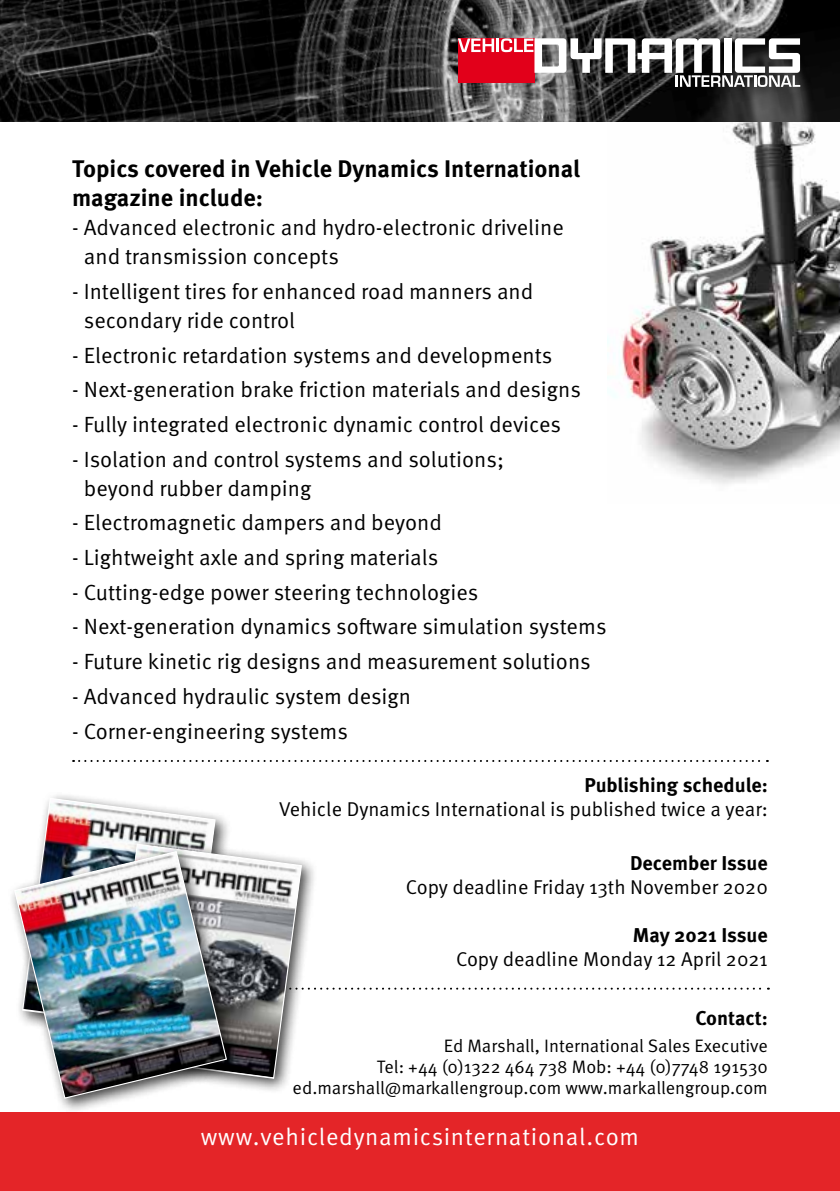
<style>
.page{position:relative;width:840px;height:1191px;background:#fff}
.page>*{position:absolute;margin:0;border:0;box-sizing:border-box;transform-origin:0 0}
.t1{font:700 24px/28.8px "Meta Pro";color:#000}
.t2{font:24px "Meta Pro Norm";letter-spacing:.03em;color:#fff}
.t3{font:22px/29px "Meta Pro Norm";color:#000}
.t4{font:20px "Meta Pro Norm";color:#000}
.t5{font:700 20px "Meta Pro";color:#000}
.t6{font:18px/21px "Meta Pro Norm";color:#000;text-align:right}
</style>
<div class="page">
<img style="left:607px;top:122px;width:232px;height:362px">
<img style="left:0;top:0;width:839px;height:122px">
<div style="left:457px;top:38px;width:77px;height:45px;background:#e2001a"></div>
<svg style="left:457px;top:38px;width:37px;height:14px"></svg>
<hr style="left:496px;top:38px;width:3px;height:14px;background:#fff">
<svg style="left:500px;top:38px;width:299px;height:49px"></svg>
<svg style="left:73px;top:760px;width:694px;height:2px"></svg>
<svg style="left:320px;top:987px;width:448px;height:2px"></svg>
<div style="left:0;top:1112px;width:839px;height:79px;background:#e42528"></div>
<div style="left:15px;top:791px;width:216px;height:257px;background:#000;opacity:.75"></div>
<svg style="left:21px;top:797px;width:195px;height:47px"></svg>
<div style="left:102px;top:837px;width:215px;height:257px;background:#000;opacity:.75"></div>
<svg style="left:108px;top:843px;width:194px;height:236px"></svg>
<div style="left:7px;top:844px;width:235px;height:270px;background:#000;opacity:.75"></div>
<img style="left:13px;top:850px;width:214px;height:249px">
<p class="t1" style="left:72px;top:153px;width:509px">Topics covered in Vehicle Dynamics International magazine include:</p>
<p class="t3" style="left:84px;top:212px;width:481px;text-indent:-12px">- Advanced electronic and hydro-electronic driveline and transmission concepts</p>
<p class="t3" style="left:84px;top:275px;width:451px;text-indent:-12px">- Intelligent tires for enhanced road manners and secondary ride control</p>
<p class="t3" style="left:72px;top:339px;width:481px">- Electronic retardation systems and developments</p>
<p class="t3" style="left:72px;top:374px;width:510px">- Next-generation brake friction materials and designs</p>
<p class="t3" style="left:72px;top:408px;width:490px">- Fully integrated electronic dynamic control devices</p>
<p class="t3" style="left:84px;top:443px;width:421px;text-indent:-12px">- Isolation and control systems and solutions; beyond rubber damping</p>
<p class="t3" style="left:72px;top:507px;width:371px">- Electromagnetic dampers and beyond</p>
<p class="t3" style="left:72px;top:541px;width:367px">- Lightweight axle and spring materials</p>
<p class="t3" style="left:72px;top:576px;width:407px">- Cutting-edge power steering technologies</p>
<p class="t3" style="left:72px;top:611px;width:535px">- Next-generation dynamics software simulation systems</p>
<p class="t3" style="left:72px;top:645px;width:520px">- Future kinetic rig designs and measurement solutions</p>
<p class="t3" style="left:72px;top:680px;width:340px">- Advanced hydraulic system design</p>
<p class="t3" style="left:72px;top:715px;width:277px">- Corner-engineering systems</p>
<p class="t5" style="left:584px;top:769px;width:185px">Publishing schedule:</p>
<p class="t4" style="left:279px;top:794px;width:490px">Vehicle Dynamics International is published twice a year:</p>
<p class="t5" style="left:629px;top:847px;width:139px">December Issue</p>
<p class="t4" style="left:405px;top:872px;width:363px">Copy deadline Friday 13th November 2020</p>
<p class="t5" style="left:632px;top:919px;width:136px">May 2021 Issue</p>
<p class="t4" style="left:456px;top:944px;width:313px">Copy deadline Monday 12 April 2021</p>
<p class="t5" style="left:695px;top:1002px;width:74px">Contact:</p>
<p class="t6" style="left:292px;top:1034px;width:476px">Ed Marshall, International Sales Executive<br>Tel: +44 (0)1322 464 738 Mob: +44 (0)7748 191530 ed.marshall@markallengroup.com www.markallengroup.com</p>
<p class="t2" style="left:201px;top:1119px;width:439px">www.vehicledynamicsinternational.com</p>
</div>
